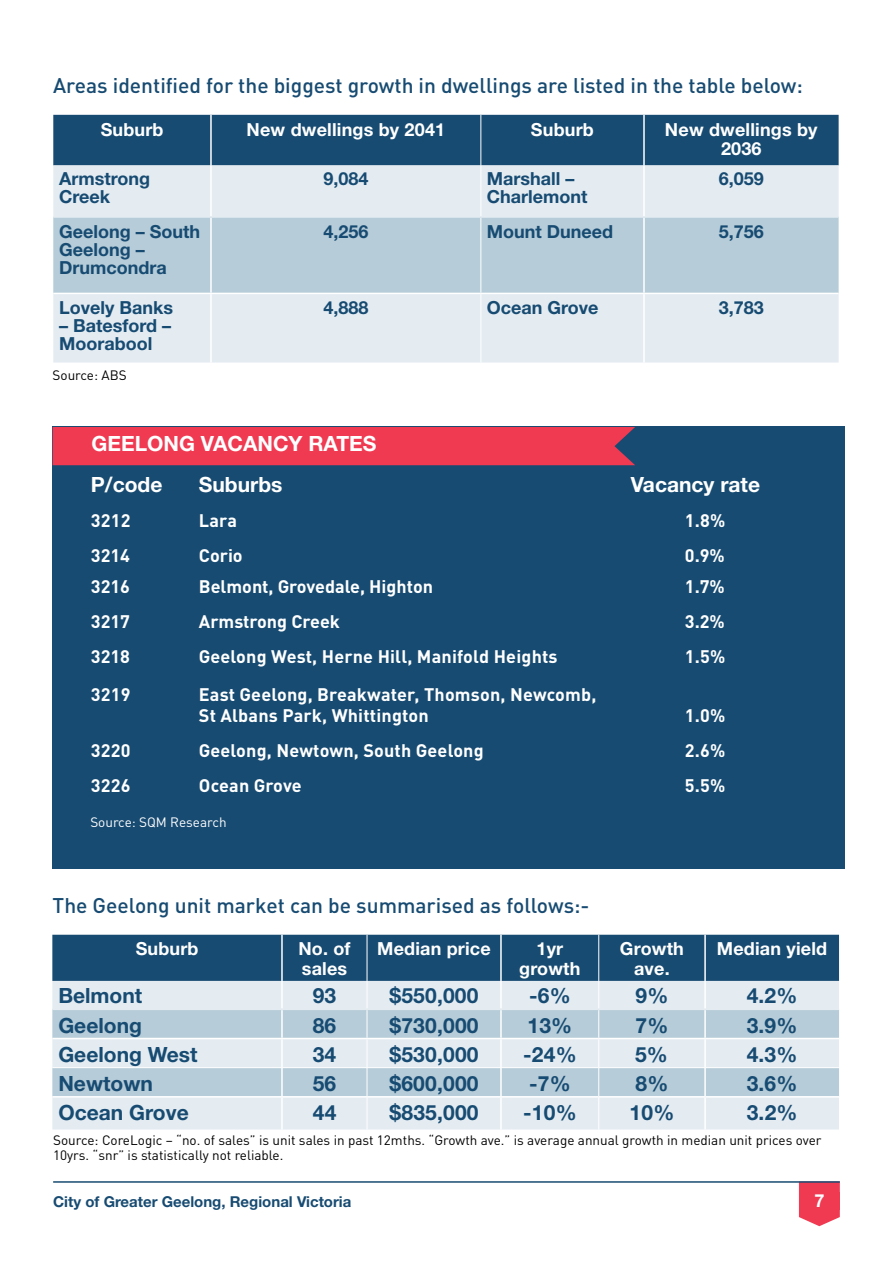
<style>
.page{position:relative;width:893px;height:1263px;background:#fff}
.page>*{position:absolute;margin:0;border:0;box-sizing:border-box;transform-origin:0 0}
.t1{font:700 21px "Helvetica Neue";color:#174b72}
.t2{font:500 21px "DIN Pro";color:#174b72}
.t3{font:700 21px "Helvetica Neue";color:#fff}
.t4{font:700 18px/21px "DIN Pro";letter-spacing:.01em;color:#fff}
.t5{font:700 18px/18px "Helvetica Neue";color:#174b72}
.t6{font:700 18px/19.5px "Helvetica Neue";letter-spacing:.01em;color:#fff;text-align:center}
.t7{font:700 15px "Helvetica Neue";color:#174b72}
.t8{font:13.5px/15px "DIN Pro";color:#000}
.t9{font:13.5px "DIN Pro";color:#fff}
</style>
<div class="page">
<svg style="left:799px;top:1183px;width:41px;height:43px"></svg>
<div style="left:799px;top:1192px;width:41px;height:18px;background:#ef3a52"></div>
<hr style="left:53px;top:1181px;width:787px;height:2px;background:#174b72">
<div style="left:52px;top:1097px;width:787px;height:32px;background:#e4ecf2"></div>
<hr style="left:281px;top:1097px;width:2px;height:32px;background:#fff">
<hr style="left:500px;top:1097px;width:2px;height:32px;background:#fff">
<hr style="left:704px;top:1097px;width:2px;height:32px;background:#fff">
<svg style="left:52px;top:935px;width:787px;height:161px;background:#99b3c4"></svg>
<hr style="left:705px;top:1067px;width:134px;height:1px;background:#fff">
<hr style="left:367px;top:1097px;width:1px;height:32px;background:#fff">
<hr style="left:598px;top:1097px;width:1px;height:32px;background:#fff">
<hr style="left:52px;top:1008px;width:230px;height:2px;background:#e4ecf2">
<hr style="left:282px;top:1008px;width:85px;height:2px;background:#e4ecf2">
<hr style="left:367px;top:1008px;width:134px;height:2px;background:#e4ecf2">
<hr style="left:501px;top:1008px;width:98px;height:2px;background:#e4ecf2">
<hr style="left:599px;top:1008px;width:106px;height:2px;background:#e4ecf2">
<hr style="left:705px;top:1008px;width:134px;height:2px;background:#e4ecf2">
<div style="left:53px;top:426px;width:792px;height:442px;background:#174b72"></div>
<div style="left:53px;top:427px;width:582px;height:38px;background:#ef3a52"></div>
<div style="left:53px;top:115px;width:786px;height:50px;background:#174b72"></div>
<div style="left:53px;top:165px;width:786px;height:197px;background:#e4ecf2"></div>
<div style="left:53px;top:218px;width:786px;height:75px;background:#b6ccd8"></div>
<hr style="left:210px;top:115px;width:2px;height:50px;background:#fff">
<hr style="left:643px;top:115px;width:2px;height:50px;background:#fff">
<hr style="left:210px;top:165px;width:2px;height:51px;background:#fff">
<hr style="left:643px;top:165px;width:2px;height:51px;background:#fff">
<hr style="left:210px;top:218px;width:2px;height:75px;background:#fff">
<hr style="left:643px;top:218px;width:2px;height:75px;background:#fff">
<hr style="left:53px;top:293px;width:158px;height:1px;background:#fff">
<hr style="left:211px;top:293px;width:270px;height:1px;background:#fff">
<hr style="left:210px;top:294px;width:2px;height:68px;background:#fff">
<hr style="left:481px;top:293px;width:163px;height:1px;background:#fff">
<hr style="left:644px;top:293px;width:195px;height:1px;background:#fff">
<hr style="left:643px;top:294px;width:2px;height:68px;background:#fff">
<hr style="left:481px;top:115px;width:1px;height:50px;background:#fff">
<hr style="left:481px;top:165px;width:1px;height:51px;background:#fff">
<hr style="left:481px;top:218px;width:1px;height:75px;background:#fff">
<hr style="left:481px;top:294px;width:1px;height:68px;background:#fff">
<hr style="left:53px;top:216px;width:158px;height:2px;background:#e4ecf2">
<hr style="left:211px;top:216px;width:270px;height:2px;background:#e4ecf2">
<hr style="left:481px;top:216px;width:163px;height:2px;background:#e4ecf2">
<hr style="left:644px;top:216px;width:195px;height:2px;background:#e4ecf2">
<p class="t2" style="left:53px;top:71px;width:751px">Areas identified for the biggest growth in dwellings are listed in the table below:</p>
<p class="t6" style="left:101px;top:119px;width:64px">Suburb</p>
<p class="t6" style="left:247px;top:119px;width:200px">New dwellings by 2041</p>
<p class="t6" style="left:531px;top:119px;width:64px">Suburb</p>
<p class="t6" style="left:665px;top:119px;width:154px">New dwellings by<br>2036</p>
<p class="t5" style="left:59px;top:170px;width:92px">Armstrong<br>Creek</p>
<p class="t5" style="left:323px;top:170px;width:47px">9,084</p>
<p class="t5" style="left:487px;top:170px;width:102px">Marshall –<br>Charlemont</p>
<p class="t5" style="left:719px;top:170px;width:47px">6,059</p>
<p class="t5" style="left:59px;top:222px;width:143px">Geelong – South<br>Geelong –<br>Drumcondra</p>
<p class="t5" style="left:323px;top:222px;width:47px">4,256</p>
<p class="t5" style="left:487px;top:222px;width:128px">Mount Duneed</p>
<p class="t5" style="left:719px;top:222px;width:47px">5,756</p>
<p class="t5" style="left:59px;top:298px;width:116px">Lovely Banks</p>
<p class="t5" style="left:59px;top:316px;width:114px">– Batesford –<br>Moorabool</p>
<p class="t5" style="left:323px;top:298px;width:47px">4,888</p>
<p class="t5" style="left:487px;top:298px;width:113px">Ocean Grove</p>
<p class="t5" style="left:719px;top:298px;width:47px">3,783</p>
<p class="t8" style="left:53px;top:367px;width:76px">Source: ABS</p>
<p class="t3" style="left:92px;top:431px;width:286px">GEELONG VACANCY RATES</p>
<p class="t3" style="left:91px;top:471px;width:73px">P/code</p>
<p class="t3" style="left:199px;top:471px;width:85px">Suburbs</p>
<p class="t3" style="left:631px;top:471px;width:131px">Vacancy rate</p>
<p class="t4" style="left:91px;top:509px;width:41px">3212</p>
<p class="t4" style="left:199px;top:509px;width:40px">Lara</p>
<p class="t4" style="left:685px;top:509px;width:42px">1.8%</p>
<p class="t4" style="left:91px;top:544px;width:41px">3214</p>
<p class="t4" style="left:199px;top:544px;width:45px">Corio</p>
<p class="t4" style="left:685px;top:544px;width:41px">0.9%</p>
<p class="t4" style="left:91px;top:575px;width:41px">3216</p>
<p class="t4" style="left:199px;top:575px;width:236px">Belmont, Grovedale, Highton</p>
<p class="t4" style="left:685px;top:575px;width:41px">1.7%</p>
<p class="t4" style="left:91px;top:610px;width:41px">3217</p>
<p class="t4" style="left:199px;top:610px;width:143px">Armstrong Creek</p>
<p class="t4" style="left:685px;top:610px;width:41px">3.2%</p>
<p class="t4" style="left:91px;top:645px;width:41px">3218</p>
<p class="t4" style="left:199px;top:645px;width:360px">Geelong West, Herne Hill, Manifold Heights</p>
<p class="t4" style="left:685px;top:645px;width:42px">1.5%</p>
<p class="t4" style="left:91px;top:683px;width:41px">3219</p>
<p class="t4" style="left:199px;top:683px;width:399px">East Geelong, Breakwater, Thomson, Newcomb,<br>St Albans Park, Whittington</p>
<p class="t4" style="left:685px;top:704px;width:42px">1.0%</p>
<p class="t4" style="left:91px;top:739px;width:41px">3220</p>
<p class="t4" style="left:199px;top:739px;width:286px">Geelong, Newtown, South Geelong</p>
<p class="t4" style="left:685px;top:739px;width:42px">2.6%</p>
<p class="t4" style="left:91px;top:774px;width:41px">3226</p>
<p class="t4" style="left:199px;top:774px;width:104px">Ocean Grove</p>
<p class="t4" style="left:685px;top:774px;width:42px">5.5%</p>
<p class="t9" style="left:90px;top:813px;width:138px">Source: SQM Research</p>
<p class="t2" style="left:53px;top:891px;width:538px">The Geelong unit market can be summarised as follows:-</p>
<p class="t6" style="left:136px;top:939px;width:64px">Suburb</p>
<p class="t6" style="left:298px;top:939px;width:54px;text-align:left">No. of sales</p>
<p class="t6" style="left:377px;top:939px;width:115px">Median price</p>
<p class="t6" style="left:519px;top:939px;width:63px">1yr growth</p>
<p class="t6" style="left:620px;top:939px;width:65px">Growth ave.</p>
<p class="t6" style="left:717px;top:939px;width:112px">Median yield</p>
<p class="t1" style="left:58px;top:983px;width:85px">Belmont</p>
<p class="t1" style="left:313px;top:983px;width:25px">93</p>
<p class="t1" style="left:389px;top:983px;width:91px">$550,000</p>
<p class="t1" style="left:529px;top:983px;width:43px">-6%</p>
<p class="t1" style="left:635px;top:983px;width:34px">9%</p>
<p class="t1" style="left:747px;top:983px;width:52px">4.2%</p>
<p class="t1" style="left:58px;top:1012px;width:85px">Geelong</p>
<p class="t1" style="left:313px;top:1012px;width:25px">86</p>
<p class="t1" style="left:389px;top:1012px;width:91px">$730,000</p>
<p class="t1" style="left:527px;top:1012px;width:46px">13%</p>
<p class="t1" style="left:635px;top:1012px;width:34px">7%</p>
<p class="t1" style="left:747px;top:1012px;width:52px">3.9%</p>
<p class="t1" style="left:58px;top:1041px;width:141px">Geelong West</p>
<p class="t1" style="left:313px;top:1041px;width:25px">34</p>
<p class="t1" style="left:389px;top:1041px;width:91px">$530,000</p>
<p class="t1" style="left:523px;top:1041px;width:55px">-24%</p>
<p class="t1" style="left:635px;top:1041px;width:34px">5%</p>
<p class="t1" style="left:747px;top:1041px;width:52px">4.3%</p>
<p class="t1" style="left:58px;top:1070px;width:96px">Newtown</p>
<p class="t1" style="left:313px;top:1070px;width:25px">56</p>
<p class="t1" style="left:390px;top:1070px;width:91px">$600,000</p>
<p class="t1" style="left:529px;top:1070px;width:43px">-7%</p>
<p class="t1" style="left:635px;top:1070px;width:34px">8%</p>
<p class="t1" style="left:747px;top:1070px;width:52px">3.6%</p>
<p class="t1" style="left:58px;top:1099px;width:132px">Ocean Grove</p>
<p class="t1" style="left:313px;top:1099px;width:25px">44</p>
<p class="t1" style="left:390px;top:1099px;width:91px">$835,000</p>
<p class="t1" style="left:523px;top:1099px;width:55px">-10%</p>
<p class="t1" style="left:630px;top:1099px;width:46px">10%</p>
<p class="t1" style="left:747px;top:1099px;width:52px">3.2%</p>
<p class="t8" style="left:53px;top:1132px;width:770px">Source: CoreLogic – “no. of sales” is unit sales in past 12mths. “Growth ave.” is average annual growth in median unit prices over<br>10yrs. “snr” is statistically not reliable.</p>
<p class="t7" style="left:53px;top:1193px;width:300px">City of Greater Geelong, Regional Victoria</p>
<p class="t6" style="left:814px;top:1190px;width:12px">7</p>
</div>
